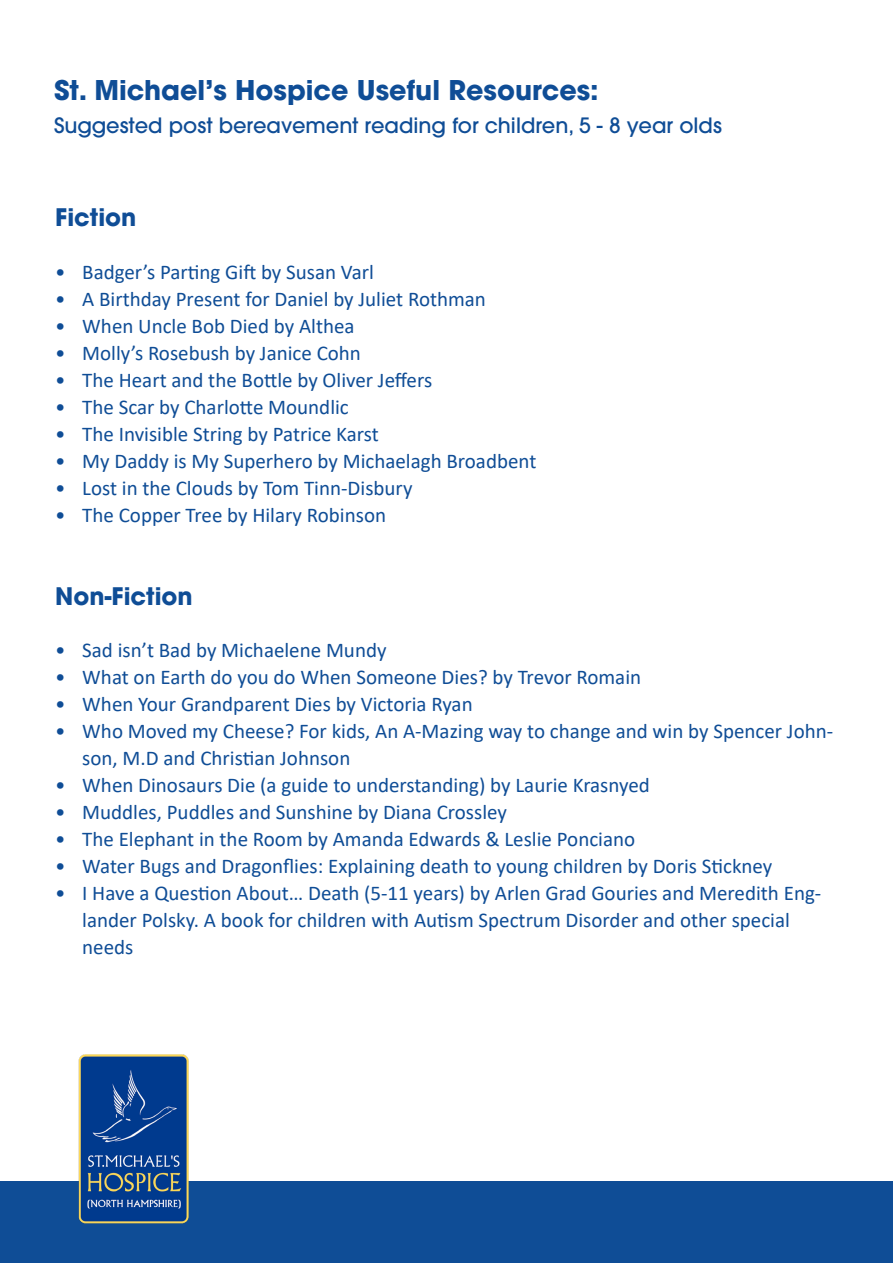
<style>
.page{position:relative;width:893px;height:1263px;background:#fff}
.page>*{position:absolute;margin:0;border:0;box-sizing:border-box;transform-origin:0 0}
.t1{font:700 27px "ITC Avant Garde Pro";color:#0f4d96}
.t2{font:700 24px "ITC Avant Garde Pro";color:#0f4d96}
.t3{font:21px/27px "Calibri";color:#0f4d96}
.t4{font:500 21px "ITC Avant Garde Pro";color:#0f4d96}
</style>
<div class="page">
<div style="left:0;top:1181px;width:893px;height:82px;background:#0f4d96"></div>
<img style="left:78px;top:1054px;width:111px;height:170px">
<p class="t1" style="left:54px;top:72px;width:546px">St. Michael’s Hospice Useful Resources:</p>
<p class="t4" style="left:54px;top:112px;width:669px">Suggested post bereavement reading for children, 5 - 8 year olds</p>
<p class="t2" style="left:55px;top:201px;width:83px">Fiction</p>
<p class="t3" style="left:55px;top:258px;width:320px">• Badger’s Parting Gift by Susan Varl</p>
<p class="t3" style="left:55px;top:285px;width:432px">• A Birthday Present for Daniel by Juliet Rothman</p>
<p class="t3" style="left:55px;top:312px;width:301px">• When Uncle Bob Died by Althea</p>
<p class="t3" style="left:55px;top:339px;width:307px">• Molly’s Rosebush by Janice Cohn</p>
<p class="t3" style="left:55px;top:366px;width:378px">• The Heart and the Bottle by Oliver Jeffers</p>
<p class="t3" style="left:55px;top:393px;width:295px">• The Scar by Charlotte Moundlic</p>
<p class="t3" style="left:55px;top:420px;width:325px">• The Invisible String by Patrice Karst</p>
<p class="t3" style="left:55px;top:447px;width:483px">• My Daddy is My Superhero by Michaelagh Broadbent</p>
<p class="t3" style="left:55px;top:474px;width:359px">• Lost in the Clouds by Tom Tinn-Disbury</p>
<p class="t3" style="left:55px;top:501px;width:332px">• The Copper Tree by Hilary Robinson</p>
<p class="t2" style="left:55px;top:580px;width:139px">Non-Fiction</p>
<p class="t3" style="left:55px;top:636px;width:333px">• Sad isn’t Bad by Michaelene Mundy</p>
<p class="t3" style="left:55px;top:663px;width:587px">• What on Earth do you do When Someone Dies? by Trevor Romain</p>
<p class="t3" style="left:55px;top:690px;width:419px">• When Your Grandparent Dies by Victoria Ryan</p>
<p class="t3" style="left:82px;top:717px;width:752px;text-indent:-27px">• Who Moved my Cheese? For kids, An A-Mazing way to change and win by Spencer John&shy;son, M.D and Christian Johnson</p>
<p class="t3" style="left:55px;top:771px;width:596px">• When Dinosaurs Die (a guide to understanding) by Laurie Krasnyed</p>
<p class="t3" style="left:55px;top:798px;width:453px">• Muddles, Puddles and Sunshine by Diana Crossley</p>
<p class="t3" style="left:55px;top:825px;width:581px">• The Elephant in the Room by Amanda Edwards &amp; Leslie Ponciano</p>
<p class="t3" style="left:55px;top:852px;width:719px">• Water Bugs and Dragonflies: Explaining death to young children by Doris Stickney</p>
<p class="t3" style="left:82px;top:879px;width:741px;text-indent:-27px">• I Have a Question About… Death (5-11 years) by Arlen Grad Gouries and Meredith Eng&shy;lander Polsky. A book for children with Autism Spectrum Disorder and other special needs</p>
</div>
